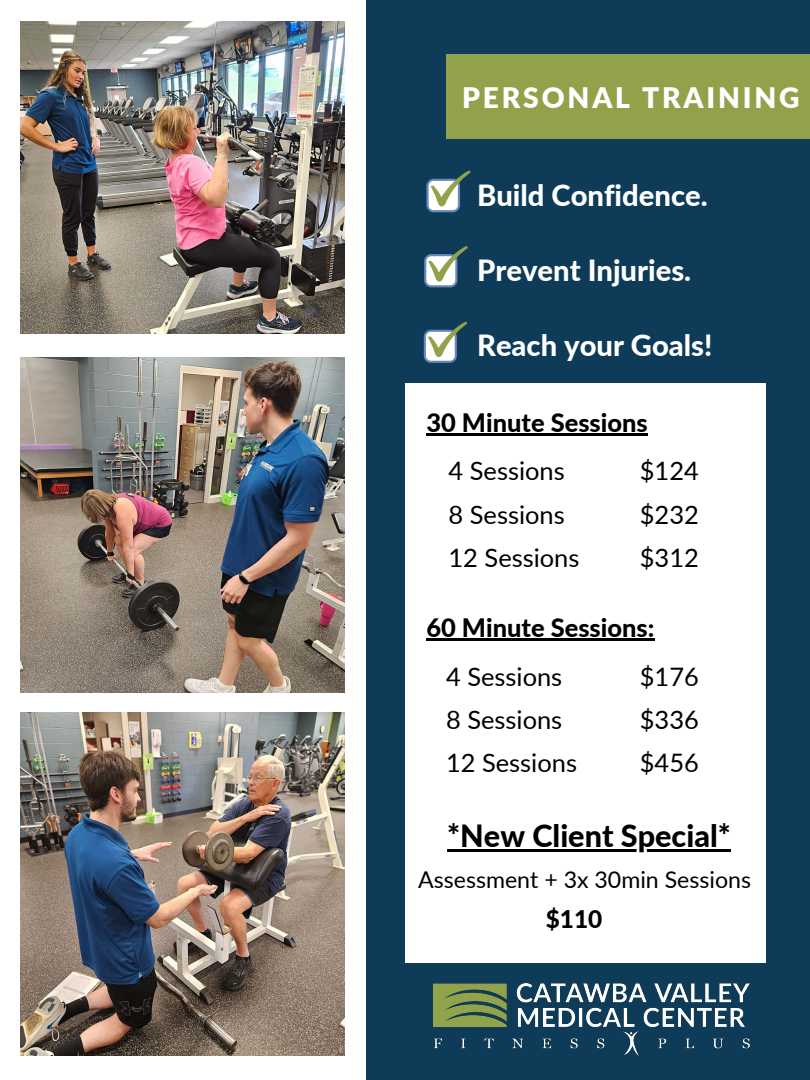
<style>
.page{position:relative;width:810px;height:1080px;background:#0e3c58}
.page>*{position:absolute;margin:0;border:0;box-sizing:border-box;transform-origin:0 0}
.t1{font:800 30.62px "Lato";color:#000}
.t2{font:800 29.19px "Lato";color:#fff}
.t3{font:900 28.25px "Lato";letter-spacing:.1em;color:#fff}
.t4{font:25.44px "Lato";color:#000}
.t5{font:800 25.44px "Lato";color:#000}
.t6{font:800 24.38px "Lato";color:#000}
.t7{font:23.12px "Lato";color:#000}
</style>
<div class="page">
<div style="left:405px;top:383px;width:361px;height:580px;background:#fff"></div>
<div style="left:0;top:0;width:365px;height:1080px;background:#fff"></div>
<div style="left:446px;top:55px;width:364px;height:84px;background:#92a24b"></div>
<img style="left:21px;top:21px;width:323px;height:313px">
<img style="left:21px;top:358px;width:323px;height:335px">
<img style="left:21px;top:712px;width:323px;height:344px">
<svg style="left:426px;top:170px;width:45px;height:42px"></svg>
<svg style="left:424px;top:246px;width:44px;height:41px"></svg>
<svg style="left:424px;top:321px;width:43px;height:42px"></svg>
<img style="left:434px;top:983px;width:315px;height:72px">
<hr style="left:426px;top:433px;width:222px;height:3px;background:#000">
<hr style="left:426px;top:638px;width:229px;height:3px;background:#000">
<hr style="left:447px;top:849px;width:284px;height:3px;background:#000">
<p class="t3" style="left:462px;top:80px;width:339px">PERSONAL TRAINING</p>
<p class="t2" style="left:477px;top:177px;width:232px">Build Confidence.</p>
<p class="t2" style="left:477px;top:252px;width:216px">Prevent Injuries.</p>
<p class="t2" style="left:477px;top:327px;width:237px">Reach your Goals!</p>
<p class="t5" style="left:426px;top:407px;width:223px">30 Minute Sessions</p>
<p class="t4" style="left:449px;top:455px;width:118px">4 Sessions</p>
<p class="t4" style="left:449px;top:498px;width:118px">8 Sessions</p>
<p class="t4" style="left:449px;top:542px;width:132px">12 Sessions</p>
<p class="t4" style="left:640px;top:455px;width:61px">$124</p>
<p class="t4" style="left:640px;top:498px;width:61px">$232</p>
<p class="t4" style="left:640px;top:542px;width:61px">$312</p>
<p class="t5" style="left:426px;top:612px;width:229px">60 Minute Sessions:</p>
<p class="t4" style="left:640px;top:661px;width:61px">$176</p>
<p class="t4" style="left:640px;top:704px;width:61px">$336</p>
<p class="t4" style="left:640px;top:747px;width:61px">$456</p>
<p class="t4" style="left:446px;top:661px;width:118px">4 Sessions</p>
<p class="t4" style="left:446px;top:704px;width:118px">8 Sessions</p>
<p class="t4" style="left:446px;top:747px;width:132px">12 Sessions</p>
<p class="t1" style="left:447px;top:817px;width:285px">*New Client Special*</p>
<p class="t7" style="left:418px;top:865px;width:334px">Assessment + 3x 30min Sessions</p>
<p class="t6" style="left:546px;top:904px;width:58px">$110</p>
</div>
